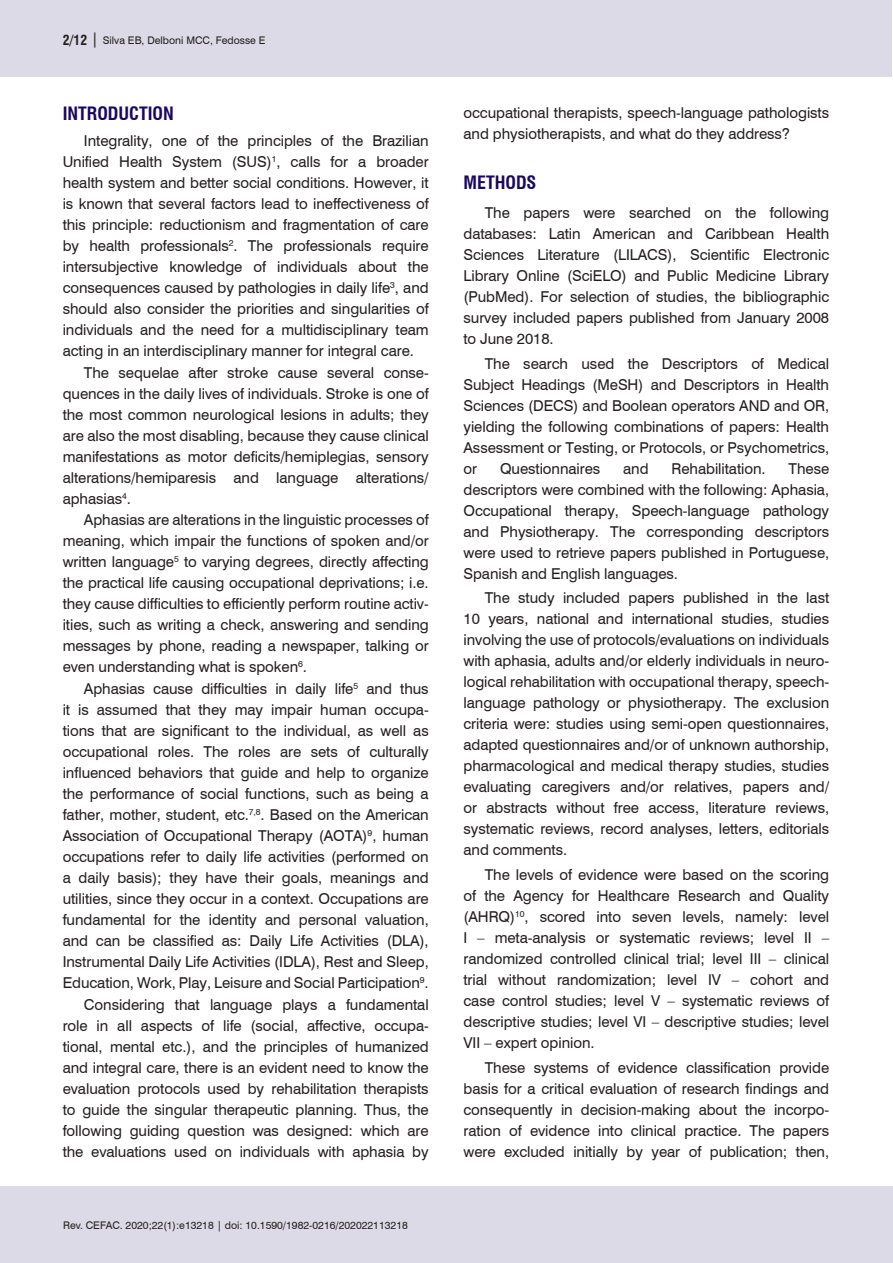
<style>
.page{position:relative;width:893px;height:1263px;background:#fff}
.page>*{position:absolute;margin:0;border:0;box-sizing:border-box;transform-origin:0 0}
.Nivel_1{font:700 condensed 18px "Swiss 721 BT";color:#18085f}
.Corpo_do_texto_INGL{font:15px/21px "Swiss 721 BT";letter-spacing:-.005em;color:#231f20;text-align:justify}
.t1{font:10.5px "Swiss 721 BT";color:#231f20}
.s1{font-weight:700;font-stretch:condensed;font-size:13.5px}
.s2{font-size:15px}
</style>
<div class="page">
<div style="left:0;top:1186px;width:892px;height:77px;background:#dcdae7"></div>
<div style="left:0;top:0;width:892px;height:77px;background:#dcdae7"></div>
<p class="t1" style="left:63px;top:33px;width:204px"><span class="s1">2/12</span> <span class="s2">|</span> Silva EB, Delboni MCC, Fedosse E</p>
<p class="Nivel_1" style="left:63px;top:103px;width:113px">INTRODUCTION</p>
<p class="Corpo_do_texto_INGL" style="left:63px;top:129px;width:368px;text-indent:21px">Integrality, one of the principles of the Brazilian Unified Health System (SUS)<sup>1</sup>, calls for a broader health system and better social conditions. However, it is known that several factors lead to ineffectiveness of this principle: reductionism and fragmentation of care by health professionals<sup>2</sup>. The professionals require intersubjective knowledge of individuals about the consequences caused by pathologies in daily life<sup>3</sup>, and should also consider the priorities and singularities of individuals and the need for a multidisciplinary team acting in an interdisciplinary manner for integral care.</p>
<p class="Corpo_do_texto_INGL" style="left:63px;top:361px;width:368px;text-indent:21px">The sequelae after stroke cause several conse&shy;quences in the daily lives of individuals. Stroke is one of the most common neurological lesions in adults; they are also the most disabling, because they cause clinical manifestations as motor deficits/hemiplegias, sensory alterations/hemiparesis and language alterations/ aphasias<sup>4</sup>.</p>
<p class="Corpo_do_texto_INGL" style="left:63px;top:509px;width:368px;text-indent:21px">Aphasias are alterations in the linguistic processes of meaning, which impair the functions of spoken and/or written language<sup>5</sup> to varying degrees, directly affecting the practical life causing occupational deprivations; i.e. they cause difficulties to efficiently perform routine activ&shy;ities, such as writing a check, answering and sending messages by phone, reading a newspaper, talking or even understanding what is spoken<sup>6</sup>.</p>
<p class="Corpo_do_texto_INGL" style="left:63px;top:677px;width:368px;text-indent:21px">Aphasias cause difficulties in daily life<sup>5</sup> and thus it is assumed that they may impair human occupa&shy;tions that are significant to the individual, as well as occupational roles. The roles are sets of culturally influenced behaviors that guide and help to organize the performance of social functions, such as being a father, mother, student, etc.<sup>7,8</sup>. Based on the American Association of Occupational Therapy (AOTA)<sup>9</sup>, human occupations refer to daily life activities (performed on a daily basis); they have their goals, meanings and utilities, since they occur in a context. Occupations are fundamental for the identity and personal valuation, and can be classified as: Daily Life Activities (DLA), Instrumental Daily Life Activities (IDLA), Rest and Sleep, Education, Work, Play, Leisure and Social Participation<sup>9</sup>.</p>
<p class="Corpo_do_texto_INGL" style="left:63px;top:993px;width:368px;text-indent:21px">Considering that language plays a fundamental role in all aspects of life (social, affective, occupa&shy;tional, mental etc.), and the principles of humanized and integral care, there is an evident need to know the evaluation protocols used by rehabilitation therapists to guide the singular therapeutic planning. Thus, the following guiding question was designed: which are the evaluations used on individuals with aphasia by</p>
<p class="t1" style="left:63px;top:1218px;width:346px">Rev. CEFAC. 2020;22(1):e13218 | doi: 10.1590/1982-0216/202022113218</p>
<p class="Corpo_do_texto_INGL" style="left:463px;top:101px;width:367px">occupational therapists, speech-language pathologists and physiotherapists, and what do they address?</p>
<p class="Nivel_1" style="left:463px;top:172px;width:74px">METHODS</p>
<p class="Corpo_do_texto_INGL" style="left:463px;top:202px;width:367px;text-indent:21px">The papers were searched on the following databases: Latin American and Caribbean Health Sciences Literature (LILACS), Scientific Electronic Library Online (SciELO) and Public Medicine Library (PubMed). For selection of studies, the bibliographic survey included papers published from January 2008 to June 2018.</p>
<p class="Corpo_do_texto_INGL" style="left:463px;top:352px;width:367px;text-indent:21px">The search used the Descriptors of Medical Subject Headings (MeSH) and Descriptors in Health Sciences (DECS) and Boolean operators AND and OR, yielding the following combinations of papers: Health Assessment or Testing, or Protocols, or Psychometrics, or</p>
<p class="Corpo_do_texto_INGL" style="left:500px;top:457px;width:102px">Questionnaires</p>
<p class="Corpo_do_texto_INGL" style="left:623px;top:457px;width:27px">and</p>
<p class="Corpo_do_texto_INGL" style="left:672px;top:457px;width:96px">Rehabilitation.</p>
<p class="Corpo_do_texto_INGL" style="left:463px;top:457px;width:367px;text-indent:325px">These descriptors were combined with the following: Aphasia, Occupational therapy, Speech-language pathology and Physiotherapy. The corresponding descriptors were used to retrieve papers published in Portuguese, Spanish and English languages.</p>
<p class="Corpo_do_texto_INGL" style="left:463px;top:587px;width:367px;text-indent:21px">The study included papers published in the last 10 years, national and international studies, studies involving the use of protocols/evaluations on individuals with aphasia, adults and/or elderly individuals in neuro&shy;logical rehabilitation with occupational therapy, speech&shy;language pathology or physiotherapy. The exclusion criteria were: studies using semi-open questionnaires, adapted questionnaires and/or of unknown authorship, pharmacological and medical therapy studies, studies evaluating caregivers and/or relatives, papers and/ or abstracts without free access, literature reviews, systematic reviews, record analyses, letters, editorials and comments.</p>
<p class="Corpo_do_texto_INGL" style="left:463px;top:864px;width:367px;text-indent:21px">The levels of evidence were based on the scoring of the Agency for Healthcare Research and Quality (AHRQ)<sup>10</sup>, scored into seven levels, namely: level I – meta-analysis or systematic reviews; level II – randomized controlled clinical trial; level III – clinical trial without randomization; level IV – cohort and case control studies; level V – systematic reviews of descriptive studies; level VI – descriptive studies; level VII – expert opinion.</p>
<p class="Corpo_do_texto_INGL" style="left:463px;top:1056px;width:367px;text-indent:21px">These systems of evidence classification provide basis for a critical evaluation of research findings and consequently in decision-making about the incorpo&shy;ration of evidence into clinical practice. The papers were excluded initially by year of publication; then,</p>
</div>
